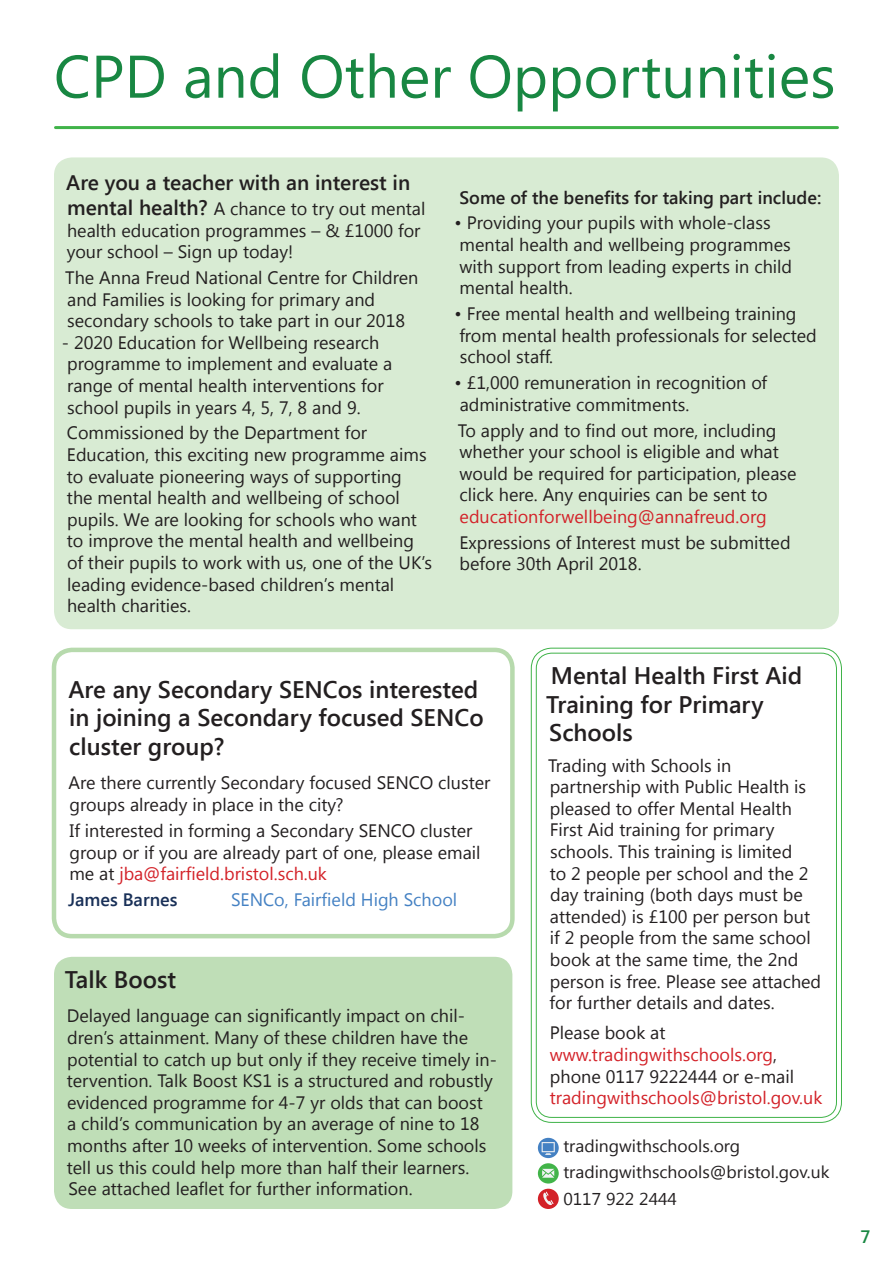
<style>
.page{position:relative;width:893px;height:1263px;background:#fff}
.page>*{position:absolute;margin:0;border:0;box-sizing:border-box;transform-origin:0 0}
.Body{font:60px "Segoe UI";color:#188742}
.Body-2{font:600 24px/28.8px "Segoe UI";color:#231f20}
.Body-3{font:600 21px "Segoe UI";color:#231f20}
.Body-4{font:18px/21.6px "Segoe UI";color:#231f20}
.Body-5{font:18px/21.6px "Segoe UI";color:#d32128}
.Body-6{font:600 18px "Segoe UI";color:#231f20}
.Body-7{font:18px "Segoe UI";color:#4481c3}
.Body-8{font:600 18px "Segoe UI";color:#193058}
.t1{font:600 18px "Segoe UI";color:#188742}
.t2{font:17.1px/26.2px "Segoe UI";color:#231f20}
.s1{font-weight:600;font-size:21px}
.s2{color:#d32128}
.s3{color:#231f20}
</style>
<div class="page">
<div style="left:52px;top:648px;width:463px;height:290px;border:4px solid #b7daad;border-radius:18px"></div>
<hr style="left:56px;top:126px;width:781px;height:3px;background:#40b349">
<div style="left:54px;top:157px;width:785px;height:472px;background:#d8ebd3;border-radius:18px"></div>
<div style="left:536px;top:653px;width:301px;height:465px;border:1px solid #40b349;border-radius:16px"></div>
<div style="left:54px;top:957px;width:458px;height:252px;background:#bfdeb7;border-radius:18px"></div>
<div style="left:538px;top:1163px;width:21px;height:20px;background:#42b449;border-radius:50%"></div>
<svg style="left:542px;top:1169px;width:12px;height:9px"></svg>
<div style="left:538px;top:1138px;width:21px;height:20px;background:#4481c3;border-radius:50%"></div>
<svg style="left:542px;top:1142px;width:13px;height:13px"></svg>
<div style="left:538px;top:1189px;width:21px;height:20px;background:#d32128;border-radius:50%"></div>
<svg style="left:540px;top:1191px;width:14px;height:16px"></svg>
<p class="Body" style="left:54px;top:35px;width:783px">CPD and Other Opportunities</p>
<p class="Body-3" style="left:66px;top:168px;width:346px">Are you a teacher with an interest in</p>
<p class="Body-4" style="left:67px;top:197px;width:360px"><span class="s1">mental health?</span> A chance to try out mental health education programmes – &amp; £1000 for your school – Sign up today!</p>
<p class="Body-4" style="left:65px;top:266px;width:355px">The Anna Freud National Centre for Children and Families is looking for primary and secondary schools to take part in our 2018</p>
<p class="Body-4" style="left:62px;top:331px;width:332px">- 2020 Education for Wellbeing research programme to implement and evaluate a range of mental health interventions for school pupils in years 4, 5, 7, 8 and 9.</p>
<p class="Body-4" style="left:67px;top:421px;width:367px">Commissioned by the Department for Education, this exciting new programme aims to evaluate pioneering ways of supporting<br>the mental health and wellbeing of school pupils. We are looking for schools who want to improve the mental health and wellbeing of their pupils to work with us, one of the UK’s leading evidence-based children’s mental health charities.</p>
<p class="Body-6" style="left:459px;top:185px;width:363px">Some of the benefits for taking part include:</p>
<p class="Body-4" style="left:454px;top:211px;width:339px">• Providing your pupils with whole-class mental health and wellbeing programmes with support from leading experts in child mental health.</p>
<p class="Body-4" style="left:454px;top:302px;width:364px">• Free mental health and wellbeing training from mental health professionals for selected school staff.</p>
<p class="Body-4" style="left:454px;top:371px;width:314px">• £1,000 remuneration in recognition of administrative commitments.</p>
<p class="Body-4" style="left:458px;top:419px;width:340px">To apply and to find out more, including whether your school is eligible and what would be required for participation, please click here. Any enquiries can be sent to <span class="s2">educationforwellbeing@annafreud.org</span></p>
<p class="Body-4" style="left:459px;top:531px;width:333px">Expressions of Interest must be submitted before 30th April 2018.</p>
<p class="Body-2" style="left:69px;top:673px;width:417px">Are any Secondary SENCos interested in joining a Secondary focused SENCo cluster group?</p>
<p class="Body-4" style="left:68px;top:771px;width:423px">Are there currently Secondary focused SENCO cluster groups already in place in the city?</p>
<p class="Body-4" style="left:69px;top:819px;width:413px">If interested in forming a Secondary SENCO cluster group or if you are already part of one, please email me at <span class="s2">jba@fairfield.bristol.sch.uk</span></p>
<p class="Body-8" style="left:68px;top:887px;width:111px">James Barnes</p>
<p class="Body-7" style="left:231px;top:887px;width:228px">SENCo, Fairfield High School</p>
<p class="Body-2" style="left:65px;top:964px;width:113px">Talk Boost</p>
<p class="Body-4" style="left:67px;top:1004px;width:431px">Delayed language can significantly impact on chil&shy;dren’s attainment. Many of these children have the potential to catch up but only if they receive timely in&shy;tervention. Talk Boost KS1 is a structured and robustly evidenced programme for 4-7 yr olds that can boost<br>a child’s communication by an average of nine to 18 months after 10 weeks of intervention. Some schools tell us this could help more than half their learners.<br>See attached leaflet for further information.</p>
<p class="Body-2" style="left:546px;top:660px;width:257px">Mental Health First Aid<br>Training for Primary<br>Schools</p>
<p class="Body-4" style="left:548px;top:754px;width:275px">Trading with Schools in partnership with Public Health is pleased to offer Mental Health<br>First Aid training for primary schools. This training is limited<br>to 2 people per school and the 2 day training (both days must be attended) is £100 per person but if 2 people from the same school book at the same time, the 2nd person is free. Please see attached for further details and dates.</p>
<p class="Body-5" style="left:550px;top:1021px;width:274px"><span class="s3">Please book at </span>www.tradingwithschools.org<span class="s3">, phone 0117 9222444 or e-mail </span>tradingwithschools@bristol.gov.uk</p>
<p class="t2" style="left:563px;top:1132px;width:268px">tradingwithschools.org tradingwithschools@bristol.gov.uk<br>0117 922 2444</p>
<p class="t1" style="left:861px;top:1223px;width:11px">7</p>
</div>
